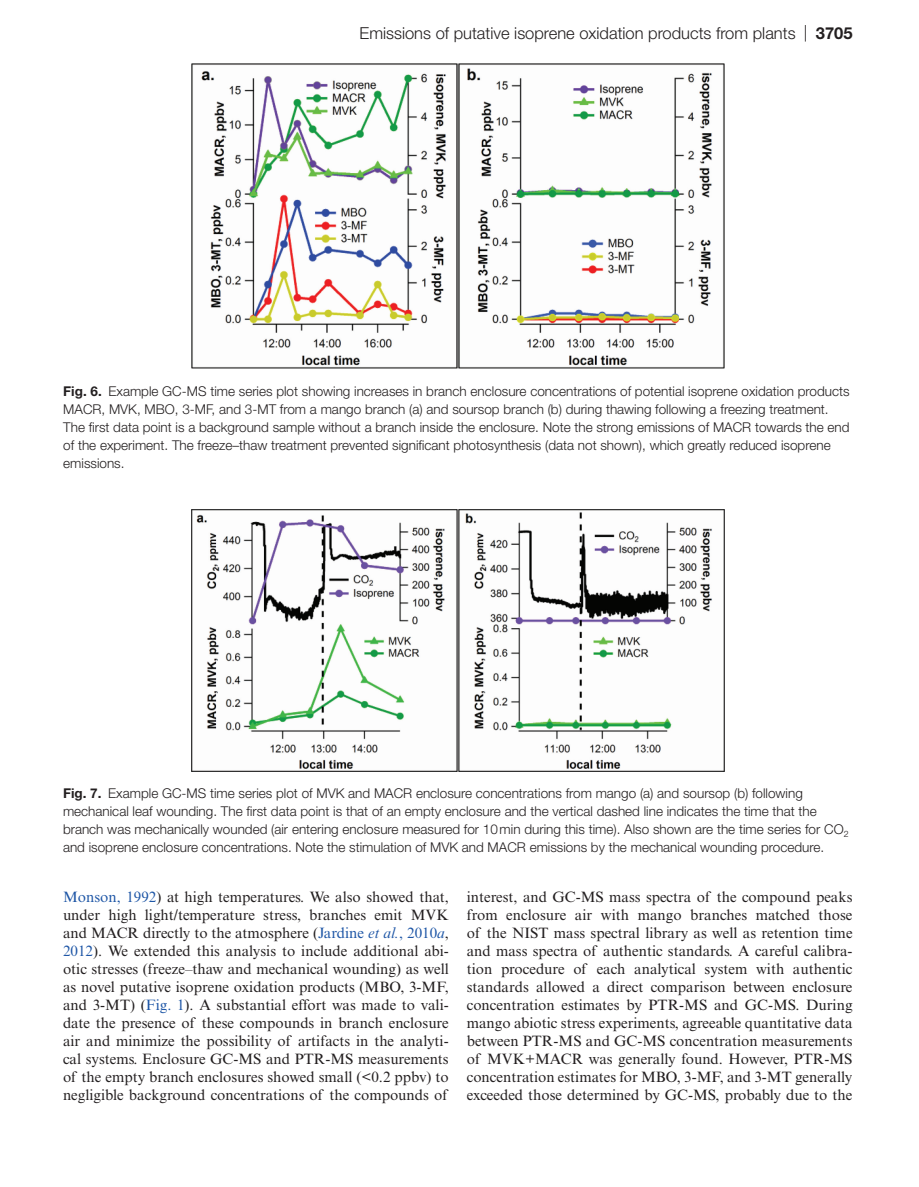
<style>
.page{position:relative;width:919px;height:1187px;background:#fff}
.page>*{position:absolute;margin:0;border:0;box-sizing:border-box;transform-origin:0 0}
.t1{font:300 16.5px "Helvetica Neue LT Std";color:#231f20}
.t2{font:15px/18px "Times New Roman MT Std";color:#231f20;text-align:justify}
.t3{font:300 13.5px/18px "Helvetica Neue LT Std";color:#231f20}
.s1{font-weight:700}
.s2{color:#1e56a6}
.s3{font-style:italic;color:#1e56a6}
</style>
<div class="page">
<img style="left:192px;top:63px;width:532px;height:306px">
<img style="left:191px;top:509px;width:533px;height:262px">
<p class="t1" style="left:359px;top:23px;width:494px">Emissions of putative isoprene oxidation products from plants | <span class="s1">3705</span></p>
<p class="t3" style="left:63px;top:382px;width:787px"><span class="s1">Fig. 6.</span> Example GC-MS time series plot showing increases in branch enclosure concentrations of potential isoprene oxidation products MACR, MVK, MBO, 3-MF, and 3-MT from a mango branch (a) and soursop branch (b) during thawing following a freezing treatment.<br>The first data point is a background sample without a branch inside the enclosure. Note the strong emissions of MACR towards the end of the experiment. The freeze–thaw treatment prevented significant photosynthesis (data not shown), which greatly reduced isoprene emissions.</p>
<p class="t3" style="left:63px;top:784px;width:787px"><span class="s1">Fig. 7.</span> Example GC-MS time series plot of MVK and MACR enclosure concentrations from mango (a) and soursop (b) following mechanical leaf wounding. The first data point is that of an empty enclosure and the vertical dashed line indicates the time that the branch was mechanically wounded (air entering enclosure measured for 10min during this time). Also shown are the time series for CO<sub>2 </sub>and isoprene enclosure concentrations. Note the stimulation of MVK and MACR emissions by the mechanical wounding procedure.</p>
<p class="t2" style="left:63px;top:887px;width:387px"><span class="s2">Monson, 1992</span>) at high temperatures. We also showed that, under high light/temperature stress, branches emit MVK and MACR directly to the atmosphere (<span class="s2">Jardine</span> <span class="s3">et al.</span><span class="s2">, 2010</span><span class="s3">a</span>, <span class="s2">2012</span>). We extended this analysis to include additional abi&shy;otic stresses (freeze–thaw and mechanical wounding) as well as novel putative isoprene oxidation products (MBO, 3-MF, and 3-MT) (<span class="s2">Fig. 1</span>). A substantial effort was made to vali&shy;date the presence of these compounds in branch enclosure air and minimize the possibility of artifacts in the analyti&shy;cal systems. Enclosure GC-MS and PTR-MS measurements of the empty branch enclosures showed small (&lt;0.2 ppbv) to negligible background concentrations of the compounds of</p>
<p class="t2" style="left:466px;top:887px;width:387px">interest, and GC-MS mass spectra of the compound peaks from enclosure air with mango branches matched those of the NIST mass spectral library as well as retention time and mass spectra of authentic standards. A careful calibra&shy;tion procedure of each analytical system with authentic standards allowed a direct comparison between enclosure concentration estimates by PTR-MS and GC-MS. During mango abiotic stress experiments, agreeable quantitative data between PTR-MS and GC-MS concentration measurements of MVK+MACR was generally found. However, PTR-MS concentration estimates for MBO, 3-MF, and 3-MT generally exceeded those determined by GC-MS, probably due to the</p>
</div>
